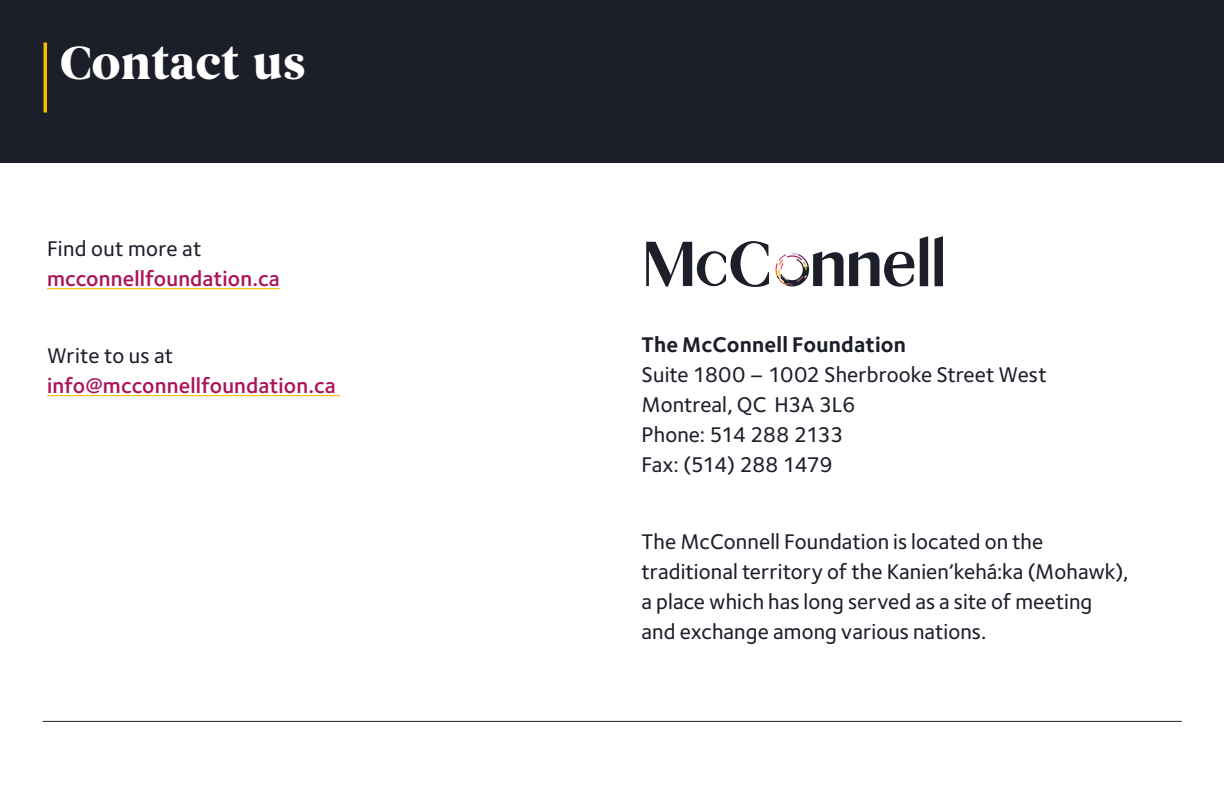
<style>
.page{position:relative;width:1224px;height:792px;background:#fff}
.page>*{position:absolute;margin:0;border:0;box-sizing:border-box;transform-origin:0 0}
.t1{font:700 48px "Begum";letter-spacing:-.01em;color:#fff}
.t2{font:500 22px/30px "Foundry Sterling";letter-spacing:.005em;color:#1c1f2a}
.t3{font:600 22px "Foundry Sterling";letter-spacing:.005em;color:#ac145a}
.t4{font:700 22px "Foundry Sterling";letter-spacing:.01em;color:#1c1f2a}
</style>
<div class="page">
<div style="left:0;top:0;width:1224px;height:163px;background:#1c1f2a"></div>
<hr style="left:47px;top:288px;width:233px;height:1px;background:#f6be00">
<hr style="left:47px;top:395px;width:293px;height:1px;background:#f6be00">
<hr style="left:44px;top:43px;width:3px;height:70px;background:#f6be00">
<svg style="left:935px;top:236px;width:8px;height:50px"></svg>
<svg style="left:646px;top:241px;width:123px;height:46px"></svg>
<svg style="left:775px;top:236px;width:153px;height:51px"></svg>
<hr style="left:43px;top:721px;width:1139px;height:1px;background:#1c1f2a">
<h1 class="t1" style="left:60px;top:33px;width:248px">Contact us</h1>
<p class="t2" style="left:47px;top:234px;width:156px">Find out more at</p>
<p class="t3" style="left:47px;top:265px;width:234px">mcconnellfoundation.ca</p>
<p class="t2" style="left:47px;top:341px;width:128px">Write to us at</p>
<p class="t3" style="left:47px;top:372px;width:290px">info@mcconnellfoundation.ca</p>
<p class="t4" style="left:642px;top:331px;width:266px">The McConnell Foundation</p>
<p class="t2" style="left:642px;top:360px;width:406px">Suite 1800 – 1002 Sherbrooke Street West<br>Montreal, QC H3A 3L6<br>Phone: 514 288 2133<br>Fax: (514) 288 1479</p>
<p class="t2" style="left:642px;top:527px;width:488px">The McConnell Foundation is located on the traditional territory of the Kanien’kehá:ka (Mohawk), a place which has long served as a site of meeting and exchange among various nations.</p>
</div>
